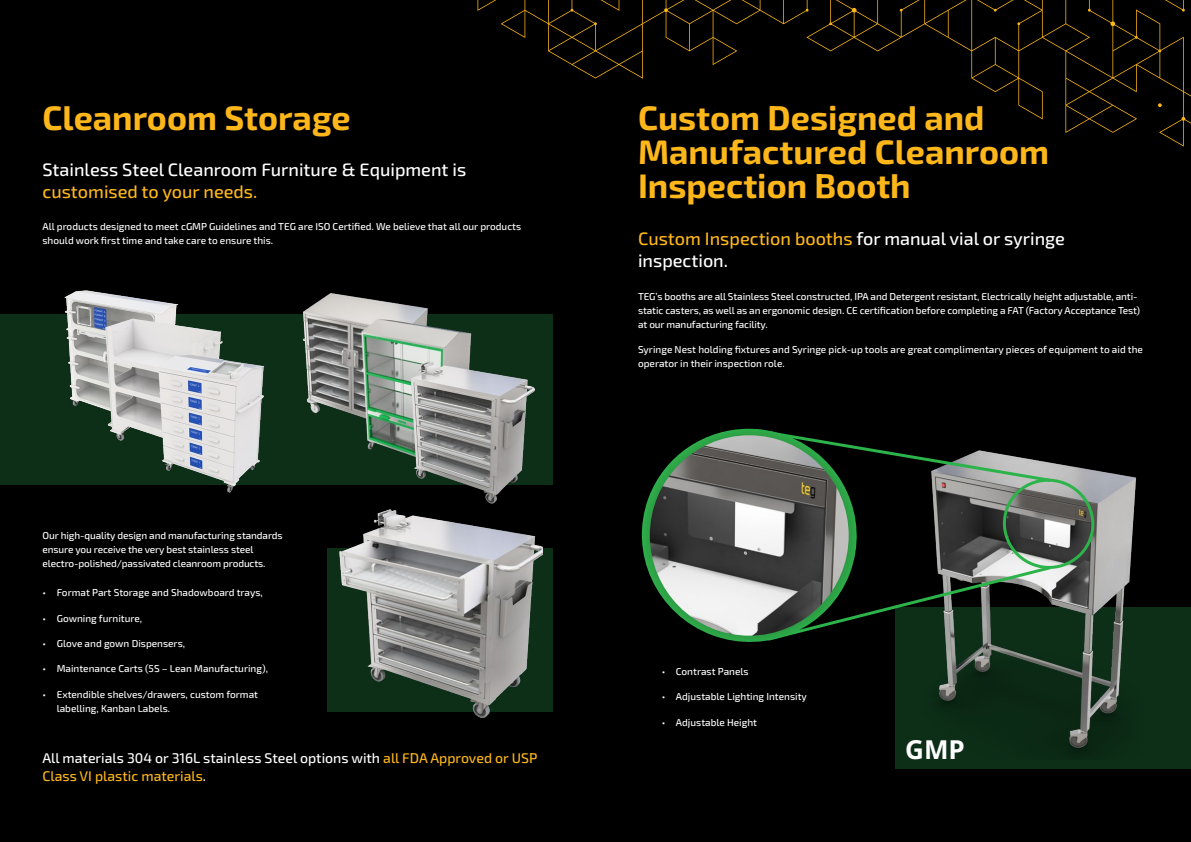
<style>
.page{position:relative;width:1191px;height:842px;background:#000}
.page>*{position:absolute;margin:0;border:0;box-sizing:border-box;transform-origin:0 0}
.t1{font:700 34px/34px "Exo 2";color:#fdb71a}
.t2{font:700 26px "Open Sans";color:#fff}
.t3{font:500 18px/22px "Exo 2";color:#fff}
.t4{font:500 18px "Exo 2";color:#fdb71a}
.t5{font:500 14px/18px "Exo 2";color:#fff}
.t6{font:500 10px/14px "Exo 2";color:#fff}
.s1{color:#fdb71a}
</style>
<div class="page">
<div style="left:0;top:314px;width:553px;height:170px;background:#0d2f18"></div>
<div style="left:327px;top:548px;width:226px;height:164px;background:#0d2f18"></div>
<div style="left:455px;top:0;width:736px;height:147px;background:#000"></div>
<svg style="left:1158px;top:103px;width:3px;height:4px"></svg>
<img style="left:339px;top:510px;width:203px;height:208px">
<img style="left:61px;top:286px;width:207px;height:213px">
<img style="left:301px;top:278px;width:236px;height:232px">
<div style="left:895px;top:607px;width:296px;height:161px;background:#0d2f18"></div>
<img style="left:939px;top:441px;width:203px;height:313px">
<svg style="left:751px;top:427px;width:351px;height:216px"></svg>
<svg style="left:628px;top:429px;width:242px;height:227px;background:#041207"></svg>
<img style="left:650px;top:435px;width:198px;height:201px">
<h1 class="t1" style="left:43px;top:99px;width:310px">Cleanroom Storage</h1>
<h3 class="t3" style="left:43px;top:158px;width:425px">Stainless Steel Cleanroom Furniture &amp; Equipment is</h3>
<h3 class="t4" style="left:43px;top:179px;width:216px">customised to your needs.</h3>
<p class="t6" style="left:43px;top:219px;width:480px">All products designed to meet cGMP Guidelines and TEG are ISO Certified. We believe that all our products should work first time and take care to ensure this.</p>
<p class="t6" style="left:43px;top:528px;width:242px">Our high-quality design and manufacturing standards ensure you receive the very best stainless steel electro-polished/passivated cleanroom products.</p>
<p class="t6" style="left:43px;top:585px;width:222px">• Format Part Storage and Shadowboard trays,</p>
<p class="t6" style="left:43px;top:611px;width:101px">• Gowning furniture,</p>
<p class="t6" style="left:43px;top:636px;width:144px">• Glove and gown Dispensers,</p>
<p class="t6" style="left:43px;top:661px;width:227px">• Maintenance Carts (5S – Lean Manufacturing),</p>
<p class="t6" style="left:57px;top:687px;width:203px;text-indent:-14px">• Extendible shelves/drawers, custom format labelling, Kanban Labels.</p>
<h3 class="t5" style="left:43px;top:748px;width:496px">All materials 304 or 316L stainless Steel options with <span class="s1">all FDA Approved or USP<br>Class VI plastic materials</span>.</h3>
<h1 class="t1" style="left:638px;top:99px;width:413px">Custom Designed and<br>Manufactured Cleanroom<br>Inspection Booth</h1>
<h3 class="t3" style="left:638px;top:227px;width:428px"><span class="s1">Custom Inspection booths</span> for manual vial or syringe inspection.</h3>
<p class="t6" style="left:638px;top:289px;width:503px">TEG’s booths are all Stainless Steel constructed, IPA and Detergent resistant, Electrically height adjustable, anti&shy;static casters, as well as an ergonomic design. CE certification before completing a FAT (Factory Acceptance Test) at our manufacturing facility.</p>
<p class="t6" style="left:638px;top:342px;width:506px">Syringe Nest holding fixtures and Syringe pick-up tools are great complimentary pieces of equipment to aid the operator in their inspection role.</p>
<p class="t6" style="left:661px;top:664px;width:88px">• Contrast Panels</p>
<p class="t6" style="left:661px;top:689px;width:147px">• Adjustable Lighting Intensity</p>
<p class="t6" style="left:661px;top:715px;width:97px">• Adjustable Height</p>
<h2 class="t2" style="left:905px;top:732px;width:61px">GMP</h2>
</div>
